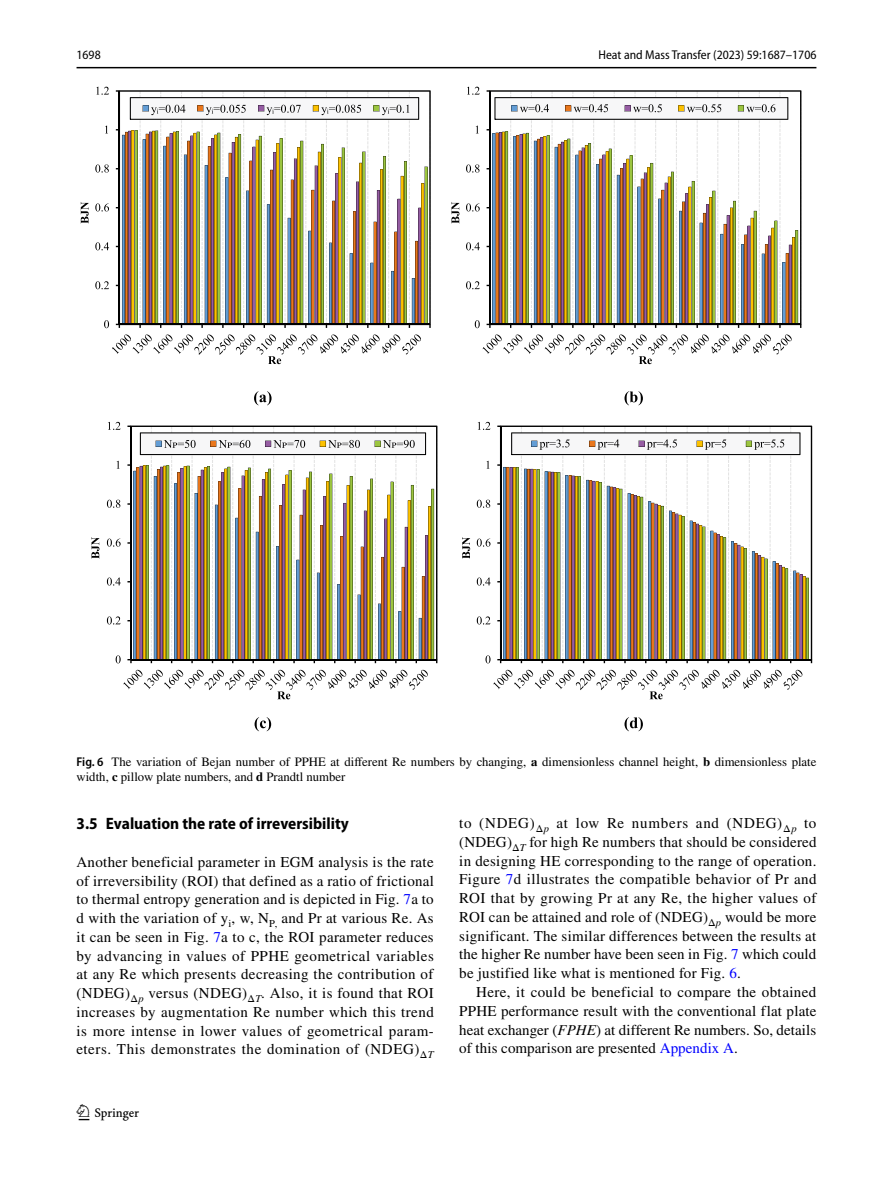
<style>
.page{position:relative;width:893px;height:1187px;background:#fff}
.page>*{position:absolute;margin:0;border:0;box-sizing:border-box;transform-origin:0 0}
.t1{font:22.5px "Springnew Regular 2";color:#000}
.t2{font:700 semi-condensed 16.5px "Myriad Pro";color:#000}
.t3{font:15px/18.8px "STIX";letter-spacing:.02em;color:#000;text-align:justify}
.t4{font:12.75px/15px "STIX";color:#000}
.t5{font:semi-condensed 12.75px "Myriad Pro";color:#000}
.s1{font-family:"Myriad Pro";font-weight:600;font-stretch:semi-condensed}
.s2{font-weight:700}
.s3{color:#00f}
.s4{font-style:italic}
</style>
<div class="page">
<hr style="left:77px;top:67px;width:739px;height:1px;background:#000">
<svg style="left:119px;top:90px;width:312px;height:39px"></svg>
<hr style="left:119px;top:91px;width:1px;height:233px;background:#000">
<svg style="left:116px;top:129px;width:315px;height:199px"></svg>
<svg style="left:104px;top:320px;width:5px;height:8px"></svg>
<svg style="left:95px;top:281px;width:14px;height:8px"></svg>
<svg style="left:95px;top:242px;width:14px;height:8px"></svg>
<svg style="left:95px;top:203px;width:14px;height:8px"></svg>
<svg style="left:95px;top:164px;width:14px;height:8px"></svg>
<svg style="left:105px;top:126px;width:3px;height:7px"></svg>
<svg style="left:96px;top:87px;width:13px;height:8px"></svg>
<svg style="left:81px;top:202px;width:8px;height:21px"></svg>
<svg style="left:112px;top:334px;width:309px;height:30px"></svg>
<svg style="left:130px;top:97px;width:289px;height:23px"></svg>
<hr style="left:489px;top:91px;width:2px;height:233px;background:#000">
<svg style="left:487px;top:129px;width:314px;height:199px"></svg>
<svg style="left:475px;top:320px;width:5px;height:8px"></svg>
<svg style="left:466px;top:281px;width:14px;height:8px"></svg>
<svg style="left:466px;top:242px;width:14px;height:8px"></svg>
<svg style="left:466px;top:203px;width:14px;height:8px"></svg>
<svg style="left:466px;top:164px;width:13px;height:8px"></svg>
<svg style="left:476px;top:126px;width:2px;height:7px"></svg>
<svg style="left:467px;top:87px;width:13px;height:8px"></svg>
<svg style="left:451px;top:202px;width:8px;height:21px"></svg>
<svg style="left:483px;top:334px;width:309px;height:30px"></svg>
<svg style="left:487px;top:90px;width:301px;height:30px"></svg>
<svg style="left:254px;top:391px;width:18px;height:14px"></svg>
<svg style="left:624px;top:391px;width:19px;height:14px"></svg>
<svg style="left:255px;top:717px;width:16px;height:14px"></svg>
<svg style="left:624px;top:717px;width:19px;height:14px"></svg>
<svg style="left:131px;top:425px;width:306px;height:39px"></svg>
<hr style="left:130px;top:426px;width:2px;height:233px;background:#000">
<svg style="left:127px;top:464px;width:310px;height:199px"></svg>
<svg style="left:116px;top:655px;width:5px;height:8px"></svg>
<svg style="left:107px;top:616px;width:14px;height:8px"></svg>
<svg style="left:107px;top:577px;width:14px;height:8px"></svg>
<svg style="left:107px;top:538px;width:14px;height:8px"></svg>
<svg style="left:107px;top:499px;width:13px;height:8px"></svg>
<svg style="left:117px;top:461px;width:2px;height:7px"></svg>
<svg style="left:108px;top:422px;width:13px;height:8px"></svg>
<svg style="left:91px;top:537px;width:8px;height:21px"></svg>
<svg style="left:123px;top:669px;width:305px;height:30px"></svg>
<svg style="left:140px;top:432px;width:286px;height:23px"></svg>
<svg style="left:501px;top:425px;width:311px;height:39px"></svg>
<hr style="left:500px;top:426px;width:1px;height:233px;background:#000">
<svg style="left:497px;top:464px;width:315px;height:199px"></svg>
<svg style="left:485px;top:655px;width:5px;height:8px"></svg>
<svg style="left:477px;top:616px;width:13px;height:8px"></svg>
<svg style="left:477px;top:577px;width:13px;height:8px"></svg>
<svg style="left:477px;top:538px;width:13px;height:8px"></svg>
<svg style="left:477px;top:499px;width:13px;height:8px"></svg>
<svg style="left:486px;top:461px;width:3px;height:7px"></svg>
<svg style="left:478px;top:422px;width:12px;height:8px"></svg>
<svg style="left:462px;top:537px;width:8px;height:21px"></svg>
<svg style="left:493px;top:669px;width:309px;height:30px"></svg>
<svg style="left:511px;top:432px;width:289px;height:23px"></svg>
<p class="t5" style="left:77px;top:48px;width:26px">1698</p>
<p class="t5" style="left:598px;top:48px;width:219px">Heat and Mass Transfer (2023) 59:1687–1706</p>
<p class="t4" style="left:77px;top:755px;width:741px"><span class="s1">Fig. 6</span> The variation of Bejan number of PPHE at different Re numbers by changing, <span class="s2">a</span> dimensionless channel height, <span class="s2">b</span> dimensionless plate width, <span class="s2">c</span> pillow plate numbers, and <span class="s2">d</span> Prandtl number</p>
<p class="t2" style="left:77px;top:814px;width:274px">3.5 Evaluation the rate of irreversibility</p>
<p class="t3" style="left:77px;top:853px;width:359px">Another beneficial parameter in EGM analysis is the rate of irreversibility (ROI) that defined as a ratio of frictional to thermal entropy generation and is depicted in Fig. <span class="s3">7</span>a to d with the variation of y<sub>i</sub>, w, N<sub>P,</sub> and Pr at various Re. As it can be seen in Fig. <span class="s3">7</span>a to c, the ROI parameter reduces by advancing in values of PPHE geometrical variables at any Re which presents decreasing the contribution of (NDEG)<sub>Δ</sub><sub>p</sub> versus (NDEG)<sub>Δ</sub><sub>T</sub>. Also, it is found that ROI increases by augmentation Re number which this trend is more intense in lower values of geometrical param&shy;eters. This demonstrates the domination of (NDEG)<sub>Δ</sub><sub>T</sub></p>
<h1 class="t1" style="left:79px;top:1104px;width:62px">1 3</h1>
<p class="t3" style="left:459px;top:814px;width:359px">to (NDEG)<sub>Δ</sub><sub>p</sub> at low Re numbers and (NDEG)<sub>Δ</sub><sub>p</sub> to (NDEG)<sub>Δ</sub><sub>T</sub> for high Re numbers that should be considered in designing HE corresponding to the range of operation.<br>Figure <span class="s3">7</span>d illustrates the compatible behavior of Pr and ROI that by growing Pr at any Re, the higher values of ROI can be attained and role of (NDEG)<sub>Δ</sub><sub>p</sub> would be more significant. The similar differences between the results at the higher Re number have been seen in Fig. <span class="s3">7</span> which could be justified like what is mentioned for Fig. <span class="s3">6</span>.</p>
<p class="t3" style="left:459px;top:983px;width:359px;text-indent:17px">Here, it could be beneficial to compare the obtained PPHE performance result with the conventional flat plate heat exchanger (<span class="s4">FPHE</span>) at different Re numbers. So, details of this comparison are presented <span class="s3">Appendix A</span>.</p>
</div>
